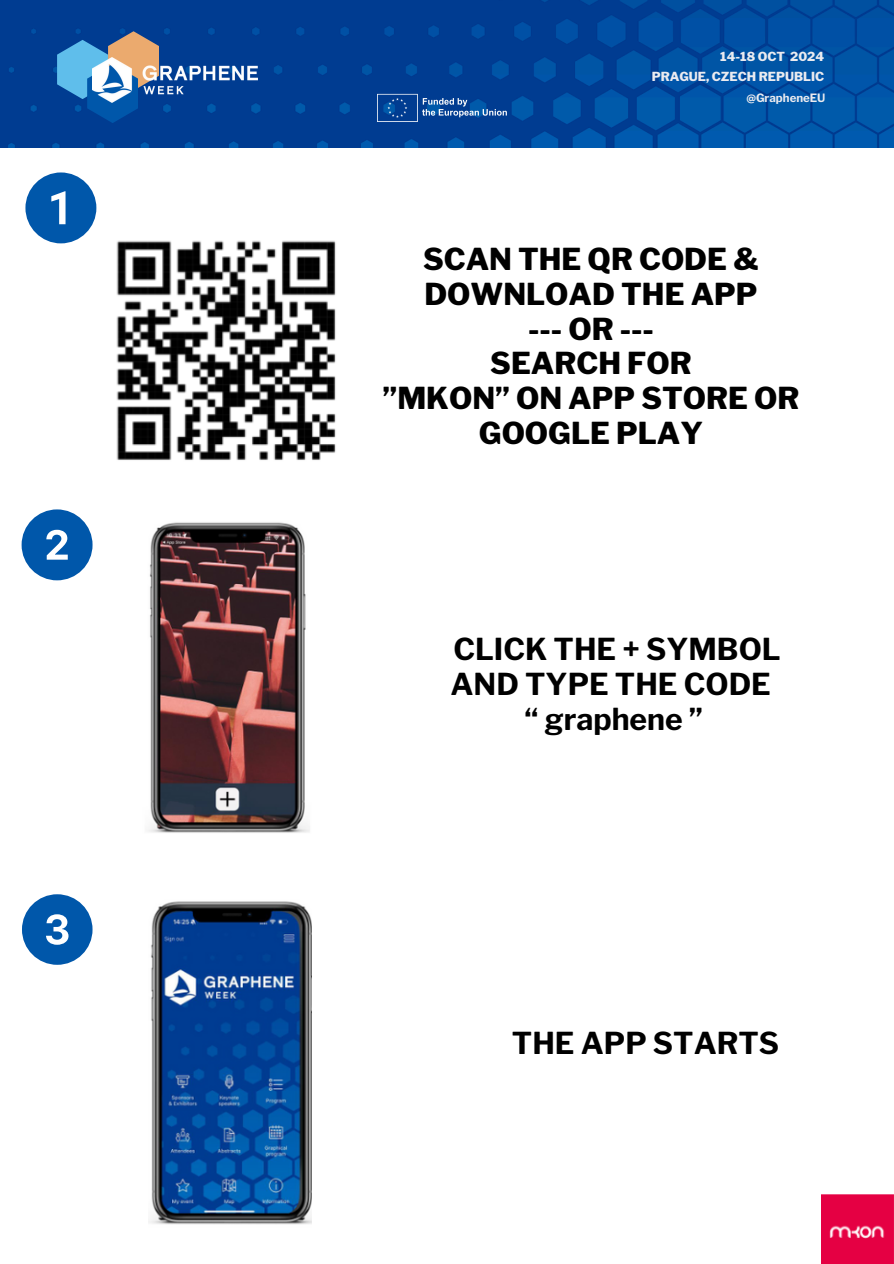
<style>
.page{position:relative;width:894px;height:1264px;background:#fff}
.page>*{position:absolute;margin:0;border:0;box-sizing:border-box;transform-origin:0 0}
.t1{font:800 30px/34.8px "Libre Franklin";color:#000;text-align:center}
.t2{font:700 30px/34.8px "Libre Franklin";color:#000;text-align:center}
.t3{font:800 12.45px "Libre Franklin";color:#ebebf0}
.t4{font:700 11.4px "Libre Franklin";color:#ebebf0}
</style>
<div class="page">
<img style="left:0;top:0;width:893px;height:147px">
<svg style="left:57px;top:31px;width:102px;height:92px;background:#3c72a7"></svg>
<img style="left:93px;top:57px;width:164px;height:45px">
<img style="left:376px;top:93px;width:141px;height:30px">
<img style="left:96px;top:208px;width:240px;height:252px">
<img style="left:148px;top:522px;width:162px;height:311px">
<svg style="left:25px;top:172px;width:71px;height:71px"></svg>
<svg style="left:22px;top:509px;width:70px;height:71px"></svg>
<img style="left:149px;top:901px;width:162px;height:324px">
<svg style="left:22px;top:894px;width:70px;height:70px"></svg>
<img style="left:821px;top:1194px;width:72px;height:69px">
<p class="t3" style="left:720px;top:49px;width:105px">14-18 OCT 2024</p>
<h1 class="t3" style="left:651px;top:69px;width:174px">PRAGUE, CZECH REPUBLIC</h1>
<p class="t4" style="left:746px;top:91px;width:80px">@GrapheneEU</p>
<p class="t1" style="left:382px;top:241px;width:418px">SCAN THE QR CODE &amp;<br>DOWNLOAD THE APP<br>--- OR ---<br>SEARCH FOR<br>”MKON” ON APP STORE OR<br>GOOGLE PLAY</p>
<p class="t2" style="left:450px;top:631px;width:331px">CLICK THE + SYMBOL<br>AND TYPE THE CODE “ graphene ”</p>
<p class="t2" style="left:512px;top:1025px;width:269px">THE APP STARTS</p>
</div>
